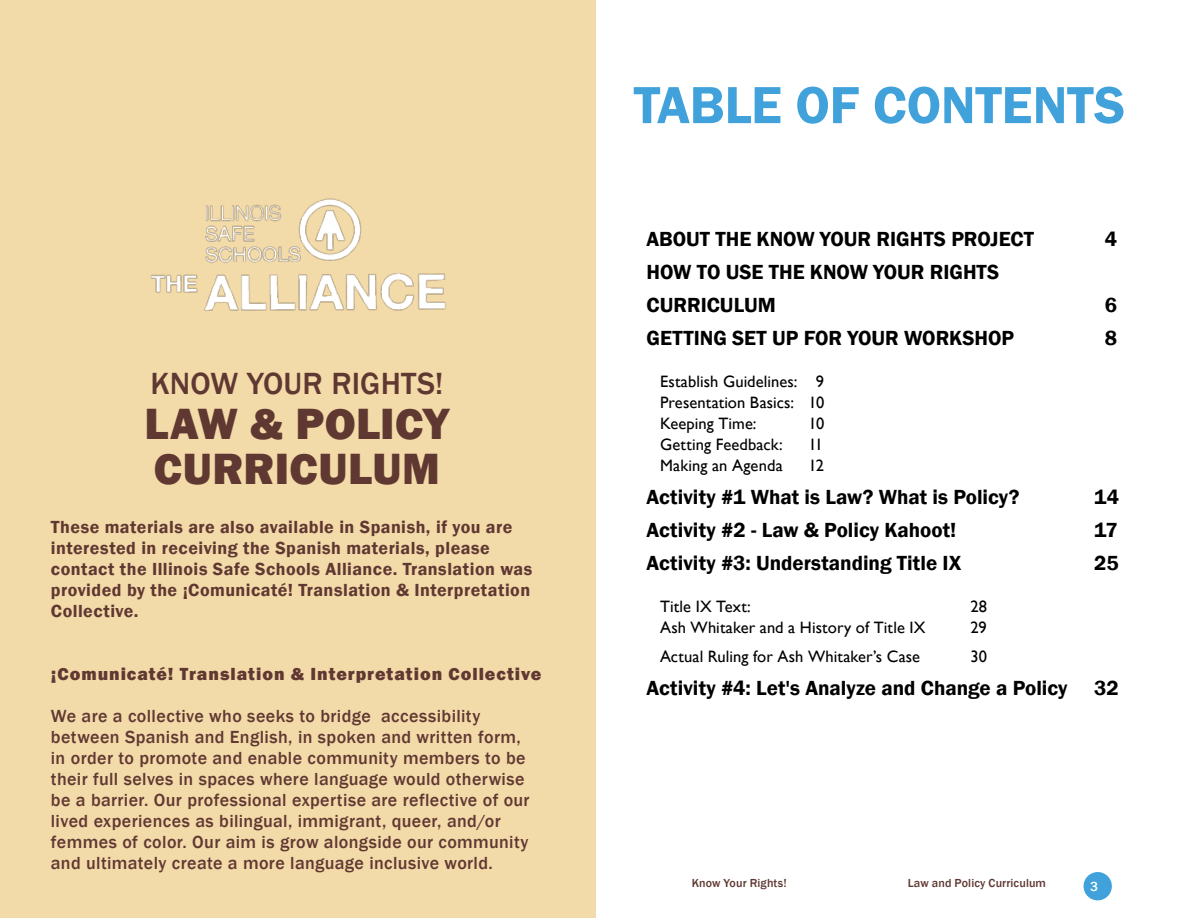
<style>
.page{position:relative;width:1188px;height:918px;background:#fff}
.page>*{position:absolute;margin:0;border:0;box-sizing:border-box;transform-origin:0 0}
.t1{font:600 54px "Franklin Gothic";letter-spacing:-.005em;color:#41a2db}
.t2{font:800 45px/45px "Franklin Gothic";letter-spacing:.01em;color:#603832}
.t3{font:500 31.5px "Franklin Gothic";letter-spacing:.005em;color:#603832}
.t4{font:600 21px/33px "Franklin Gothic";color:#000}
.t5{font:500 18px/21px "Franklin Gothic";letter-spacing:.02em;color:#603832}
.t6{font:600 18px/21px "Franklin Gothic";letter-spacing:.025em;color:#603832}
.t7{font:800 18px "Franklin Gothic";letter-spacing:.055em;color:#603832}
.t8{font:16.5px/21px "Gill Sans";letter-spacing:.005em;color:#000;text-align:justify}
.t9{font:500 13.5px "Franklin Gothic";color:#fff}
.t10{font:500 12px "Franklin Gothic";letter-spacing:.01em;color:#603832}
</style>
<div class="page">
<div style="left:1084px;top:872px;width:28px;height:28px;background:#41a2db;border-radius:50%"></div>
<div style="left:0;top:0;width:596px;height:918px;background:#f3daa9"></div>
<img style="left:151px;top:198px;width:295px;height:113px">
<h3 class="t3" style="left:150px;top:364px;width:295px">KNOW YOUR RIGHTS!</h3>
<h2 class="t2" style="left:145px;top:401px;width:306px">LAW &amp; POLICY<br>CURRICULUM</h2>
<p class="t6" style="left:51px;top:517px;width:483px">These materials are also available in Spanish, if you are interested in receiving the Spanish materials, please contact the Illinois Safe Schools Alliance. Translation was provided by the ¡Comunicaté! Translation &amp; Interpretation Collective.</p>
<p class="t7" style="left:51px;top:662px;width:492px">¡Comunicaté! Translation &amp; Interpretation Collective</p>
<p class="t5" style="left:51px;top:706px;width:480px">We are a collective who seeks to bridge accessibility between Spanish and English, in spoken and written form, in order to promote and enable community members to be their full selves in spaces where language would otherwise be a barrier. Our professional expertise are reflective of our lived experiences as bilingual, immigrant, queer, and/or femmes of color. Our aim is grow alongside our community and ultimately create a more language inclusive world.</p>
<h1 class="t1" style="left:634px;top:72px;width:493px">TABLE OF CONTENTS</h1>
<p class="t4" style="left:647px;top:223px;width:389px">ABOUT THE KNOW YOUR RIGHTS PROJECT</p>
<p class="t4" style="left:1105px;top:223px;width:14px">4</p>
<p class="t4" style="left:647px;top:256px;width:354px">HOW TO USE THE KNOW YOUR RIGHTS<br>CURRICULUM</p>
<p class="t4" style="left:1105px;top:289px;width:14px">6</p>
<p class="t4" style="left:647px;top:322px;width:369px">GETTING SET UP FOR YOUR WORKSHOP</p>
<p class="t4" style="left:1105px;top:322px;width:14px">8</p>
<p class="t8" style="left:660px;top:372px;width:166px">Establish Guidelines: 9<br>Presentation Basics: 10<br>Keeping Time:</p>
<p class="t8" style="left:809px;top:414px;width:17px">10</p>
<p class="t8" style="left:660px;top:435px;width:124px">Getting Feedback:</p>
<p class="t8" style="left:809px;top:435px;width:16px">11</p>
<p class="t8" style="left:660px;top:456px;width:124px">Making an Agenda</p>
<p class="t8" style="left:809px;top:456px;width:17px">12</p>
<p class="t4" style="left:647px;top:481px;width:374px">Activity #1 What is Law? What is Policy?</p>
<p class="t4" style="left:1094px;top:481px;width:26px">14</p>
<p class="t4" style="left:647px;top:514px;width:311px">Activity #2 - Law &amp; Policy Kahoot!</p>
<p class="t4" style="left:1094px;top:514px;width:25px">17</p>
<p class="t4" style="left:647px;top:547px;width:316px">Activity #3: Understanding Title IX</p>
<p class="t4" style="left:1094px;top:547px;width:26px">25</p>
<p class="t8" style="left:660px;top:597px;width:92px">Title IX Text:</p>
<p class="t8" style="left:971px;top:597px;width:18px">28</p>
<p class="t8" style="left:660px;top:618px;width:267px">Ash Whitaker and a History of Title IX</p>
<p class="t8" style="left:971px;top:618px;width:18px">29</p>
<p class="t8" style="left:660px;top:646px;width:262px">Actual Ruling for Ash Whitaker’s Case</p>
<p class="t8" style="left:971px;top:646px;width:18px">30</p>
<p class="t4" style="left:647px;top:672px;width:423px">Activity #4: Let's Analyze and Change a Policy</p>
<p class="t4" style="left:1094px;top:672px;width:26px">32</p>
<p class="t10" style="left:692px;top:875px;width:96px">Know Your Rights!</p>
<p class="t10" style="left:908px;top:875px;width:140px">Law and Policy Curriculum</p>
<p class="t9" style="left:1090px;top:878px;width:9px">3</p>
</div>
